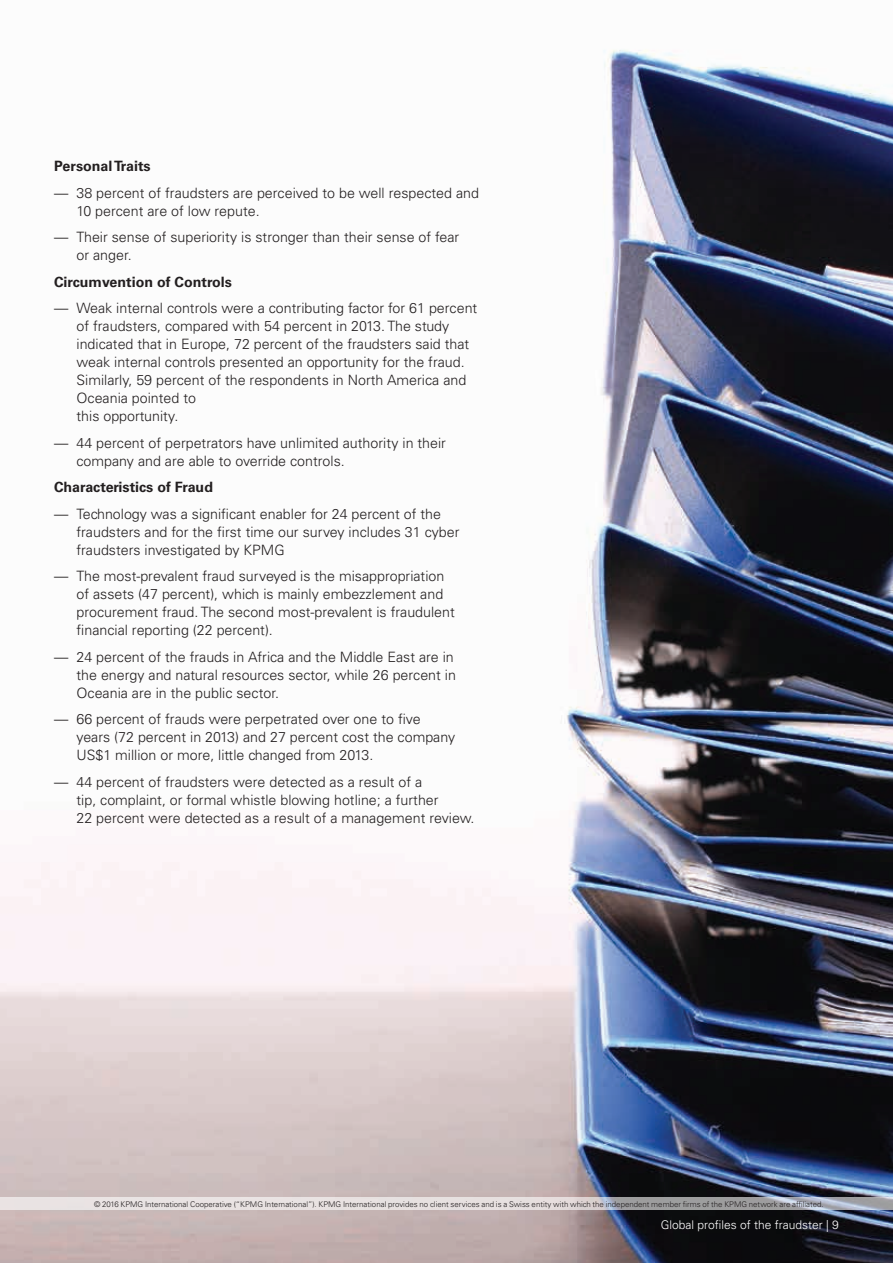
<style>
.page{position:relative;width:893px;height:1263px;background:#fff}
.page>*{position:absolute;margin:0;border:0;box-sizing:border-box;transform-origin:0 0}
.t1{font:300 14.25px/18px "Univers LT Std";color:#231f20}
.t2{font:700 14.25px "Univers LT Std";color:#231f20}
.t3{font:300 12px "Univers LT Std";color:#fff}
.t4{font:300 7.8px "Univers LT Std";color:#231f20}
</style>
<div class="page">
<img style="left:0;top:50px;width:893px;height:1213px">
<svg style="left:0;top:1197px;width:893px;height:13px;background:#d1cdcf"></svg>
<p class="t2" style="left:54px;top:158px;width:98px">Personal Traits</p>
<p class="t1" style="left:77px;top:184px;width:404px;text-indent:-23px">— 38 percent of fraudsters are perceived to be well respected and<br>10 percent are of low repute.</p>
<p class="t1" style="left:77px;top:228px;width:384px;text-indent:-23px">— Their sense of superiority is stronger than their sense of fear or anger.</p>
<p class="t2" style="left:54px;top:274px;width:180px">Circumvention of Controls</p>
<p class="t1" style="left:77px;top:299px;width:402px;text-indent:-23px">— Weak internal controls were a contributing factor for 61 percent of fraudsters, compared with 54 percent in 2013. The study indicated that in Europe, 72 percent of the fraudsters said that weak internal controls presented an opportunity for the fraud.<br>Similarly, 59 percent of the respondents in North America and Oceania pointed to<br>this opportunity.</p>
<p class="t1" style="left:77px;top:434px;width:371px;text-indent:-23px">— 44 percent of perpetrators have unlimited authority in their company and are able to override controls.</p>
<p class="t2" style="left:54px;top:479px;width:161px">Characteristics of Fraud</p>
<p class="t1" style="left:77px;top:505px;width:384px;text-indent:-23px">— Technology was a significant enabler for 24 percent of the fraudsters and for the first time our survey includes 31 cyber fraudsters investigated by KPMG</p>
<p class="t1" style="left:77px;top:567px;width:380px;text-indent:-23px">— The most-prevalent fraud surveyed is the misappropriation of assets (47 percent), which is mainly embezzlement and procurement fraud. The second most-prevalent is fraudulent financial reporting (22 percent).</p>
<p class="t1" style="left:77px;top:648px;width:381px;text-indent:-23px">— 24 percent of the frauds in Africa and the Middle East are in the energy and natural resources sector, while 26 percent in<br>Oceania are in the public sector.</p>
<p class="t1" style="left:77px;top:710px;width:380px;text-indent:-23px">— 66 percent of frauds were perpetrated over one to five years (72 percent in 2013) and 27 percent cost the company<br>US$1 million or more, little changed from 2013.</p>
<p class="t1" style="left:77px;top:773px;width:399px;text-indent:-23px">— 44 percent of fraudsters were detected as a result of a<br>tip, complaint, or formal whistle blowing hotline; a further<br>22 percent were detected as a result of a management review.</p>
<p class="t4" style="left:94px;top:1199px;width:731px">© 2016 KPMG International Cooperative (“KPMG International”). KPMG International provides no client services and is a Swiss entity with which the independent member firms of the KPMG network are affiliated.</p>
<p class="t3" style="left:661px;top:1218px;width:180px">Global profiles of the fraudster | 9</p>
</div>
